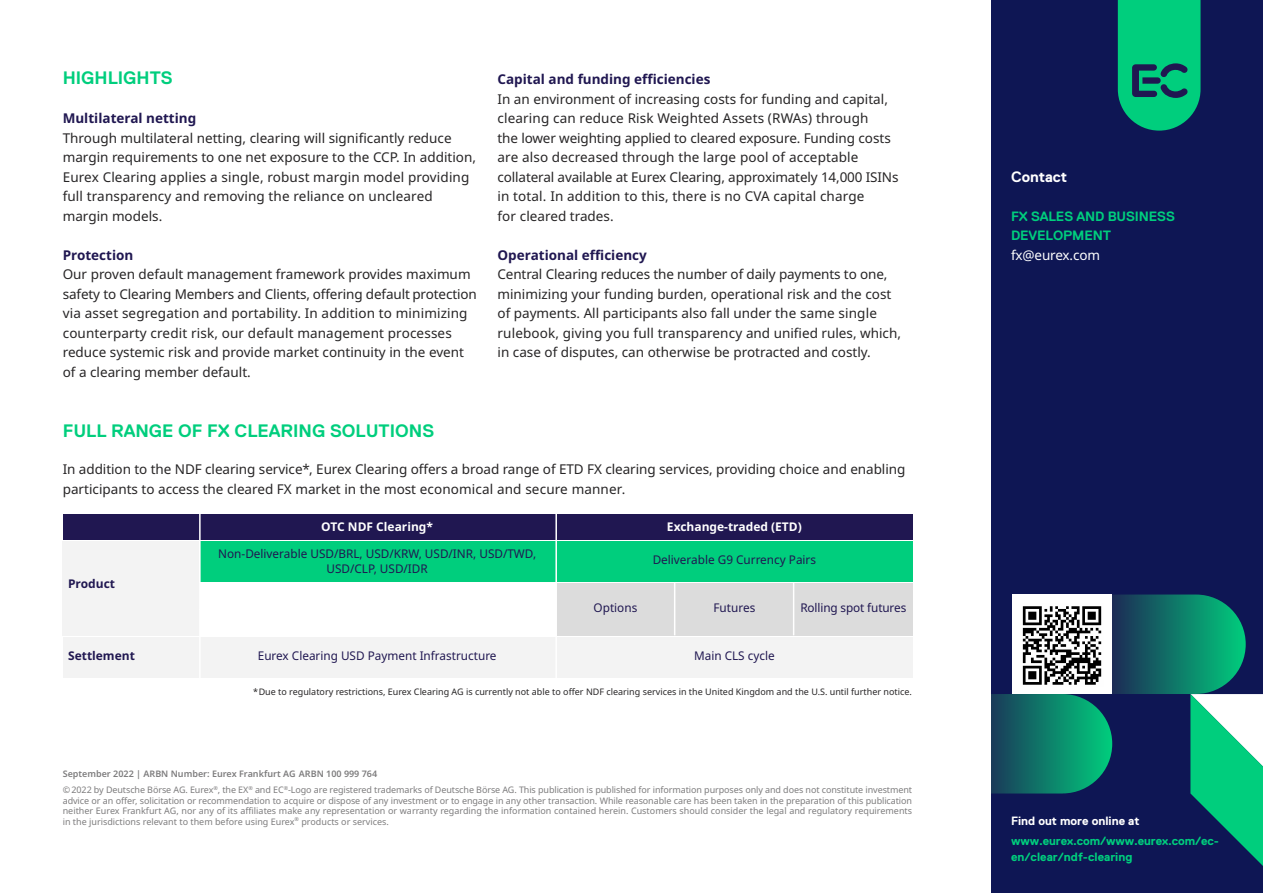
<style>
.page{position:relative;width:1263px;height:893px;background:#fff}
.page>*{position:absolute;margin:0;border:0;box-sizing:border-box;transform-origin:0 0}
.t1{font:700 18px "Replica";color:#00ce7d}
.t2{font:700 15px "Replica";color:#fff}
.t3{font:13.5px/19.5px "Noto Sans";color:#272526}
.t4{font:700 13.5px "Noto Sans";color:#201751}
.t5{font:700 13.5px/19.5px "Replica";letter-spacing:-.01em;color:#00ce7d}
.t6{font:13.5px "Noto Sans";letter-spacing:-.01em;color:#fff}
.t7{font:12px/15px "Noto Sans";color:#201751;text-align:center}
.t8{font:700 12px/16.5px "Replica";letter-spacing:-.01em;color:#00ce7d}
.t9{font:700 12px "Noto Sans";color:#fff}
.t10{font:700 12px "Replica";color:#fff}
.t11{font:700 12px "Noto Sans";color:#201751}
.t12{font:9px/10.5px "Noto Sans";letter-spacing:-.01em;color:#7d7c7d}
.t13{font:9px "Noto Sans";color:#272526}
.s1{font-weight:600}
</style>
<div class="page">
<div style="left:991px;top:0;width:272px;height:893px;background:#0e1654"></div>
<svg style="left:1118px;top:0;width:82px;height:131px;background:#03b176"></svg>
<div style="left:63px;top:514px;width:849px;height:25px;background:#201751"></div>
<div style="left:200px;top:541px;width:712px;height:40px;background:#00ce7d"></div>
<div style="left:63px;top:541px;width:136px;height:94px;background:#f3f3f3"></div>
<div style="left:63px;top:637px;width:849px;height:40px;background:#f3f3f3"></div>
<div style="left:556px;top:583px;width:356px;height:52px;background:#dcdcdc"></div>
<hr style="left:674px;top:582px;width:1px;height:53px;background:#fff">
<hr style="left:793px;top:582px;width:1px;height:53px;background:#fff">
<hr style="left:199px;top:513px;width:2px;height:181px;background:#fff">
<hr style="left:555px;top:513px;width:2px;height:181px;background:#fff">
<svg style="left:991px;top:594px;width:272px;height:272px"></svg>
<h1 class="t1" style="left:63px;top:68px;width:111px">HIGHLIGHTS</h1>
<p class="t4" style="left:63px;top:109px;width:135px">Multilateral netting</p>
<p class="t3" style="left:63px;top:128px;width:415px">Through multilateral netting, clearing will significantly reduce margin requirements to one net exposure to the CCP. In addition, Eurex Clearing applies a single, robust margin model providing full transparency and removing the reliance on uncleared margin models.</p>
<p class="t4" style="left:63px;top:245px;width:72px">Protection</p>
<p class="t3" style="left:63px;top:265px;width:416px">Our proven default management framework provides maximum safety to Clearing Members and Clients, offering default protection via asset segregation and portability. In addition to minimizing counterparty credit risk, our default management processes reduce systemic risk and provide market continuity in the event of a clearing member default.</p>
<p class="t4" style="left:497px;top:70px;width:214px">Capital and funding efficiencies</p>
<p class="t3" style="left:497px;top:89px;width:402px">In an environment of increasing costs for funding and capital, clearing can reduce Risk Weighted Assets (RWAs) through<br>the lower weighting applied to cleared exposure. Funding costs are also decreased through the large pool of acceptable collateral available at Eurex Clearing, approximately 14,000 ISINs in total. In addition to this, there is no CVA capital charge<br>for cleared trades.</p>
<p class="t4" style="left:497px;top:245px;width:151px">Operational efficiency</p>
<p class="t3" style="left:497px;top:265px;width:405px">Central Clearing reduces the number of daily payments to one, minimizing your funding burden, operational risk and the cost of payments. All participants also fall under the same single rulebook, giving you full transparency and unified rules, which, in case of disputes, can otherwise be protracted and costly.</p>
<h1 class="t1" style="left:63px;top:420px;width:373px">FULL RANGE OF FX CLEARING SOLUTIONS</h1>
<p class="t3" style="left:63px;top:460px;width:844px">In addition to the NDF clearing service*, Eurex Clearing offers a broad range of ETD FX clearing services, providing choice and enabling participants to access the cleared FX market in the most economical and secure manner.</p>
<p class="t11" style="left:68px;top:575px;width:49px">Product</p>
<p class="t11" style="left:68px;top:647px;width:68px">Settlement</p>
<p class="t9" style="left:321px;top:518px;width:113px">OTC NDF Clearing*</p>
<p class="t7" style="left:218px;top:546px;width:319px">Non-Deliverable USD/BRL, USD/KRW, USD/INR, USD/TWD,<br>USD/CLP, USD/IDR</p>
<p class="t7" style="left:258px;top:648px;width:240px">Eurex Clearing USD Payment Infrastructure</p>
<p class="t9" style="left:667px;top:518px;width:136px">Exchange-traded (ETD)</p>
<p class="t7" style="left:653px;top:552px;width:165px">Deliverable G9 Currency Pairs</p>
<p class="t7" style="left:594px;top:600px;width:45px">Options</p>
<p class="t7" style="left:713px;top:600px;width:43px">Futures</p>
<p class="t7" style="left:800px;top:600px;width:107px">Rolling spot futures</p>
<p class="t7" style="left:694px;top:648px;width:82px">Main CLS cycle</p>
<p class="t13" style="left:253px;top:686px;width:660px">*Due to regulatory restrictions, Eurex Clearing AG is currently not able to offer NDF clearing services in the United Kingdom and the U.S. until further notice.</p>
<p class="t12" style="left:63px;top:766px;width:851px;line-height:16.5px"><span class="s1">September 2022 | ARBN Number: Eurex Frankfurt AG ARBN 100 999 764<br></span>© 2022 by Deutsche Börse AG. Eurex<sup>®</sup>, the EX<sup>®</sup> and EC<sup>®</sup>-Logo are registered trademarks of Deutsche Börse AG. This publication is published for information purposes only and does not constitute investment</p>
<p class="t12" style="left:63px;top:796px;width:851px;text-align:justify">advice or an offer, solicitation or recommendation to acquire or dispose of any investment or to engage in any other transaction. While reasonable care has been taken in the preparation of this publication neither Eurex Frankfurt AG, nor any of its affiliates make any representation or warranty regarding the information contained herein. Customers should consider the legal and regulatory requirements in the jurisdictions relevant to them before using Eurex<sup>®</sup> products or services.</p>
<p class="t2" style="left:1011px;top:168px;width:58px">Contact</p>
<p class="t5" style="left:1011px;top:206px;width:165px">FX SALES AND BUSINESS<br>DEVELOPMENT</p>
<p class="t6" style="left:1011px;top:245px;width:91px">fx@eurex.com</p>
<p class="t10" style="left:1011px;top:814px;width:130px">Find out more online at</p>
<p class="t8" style="left:1011px;top:832px;width:209px">www.eurex.com/www.eurex.com/ec&shy;en/clear/ndf-clearing</p>
</div>
